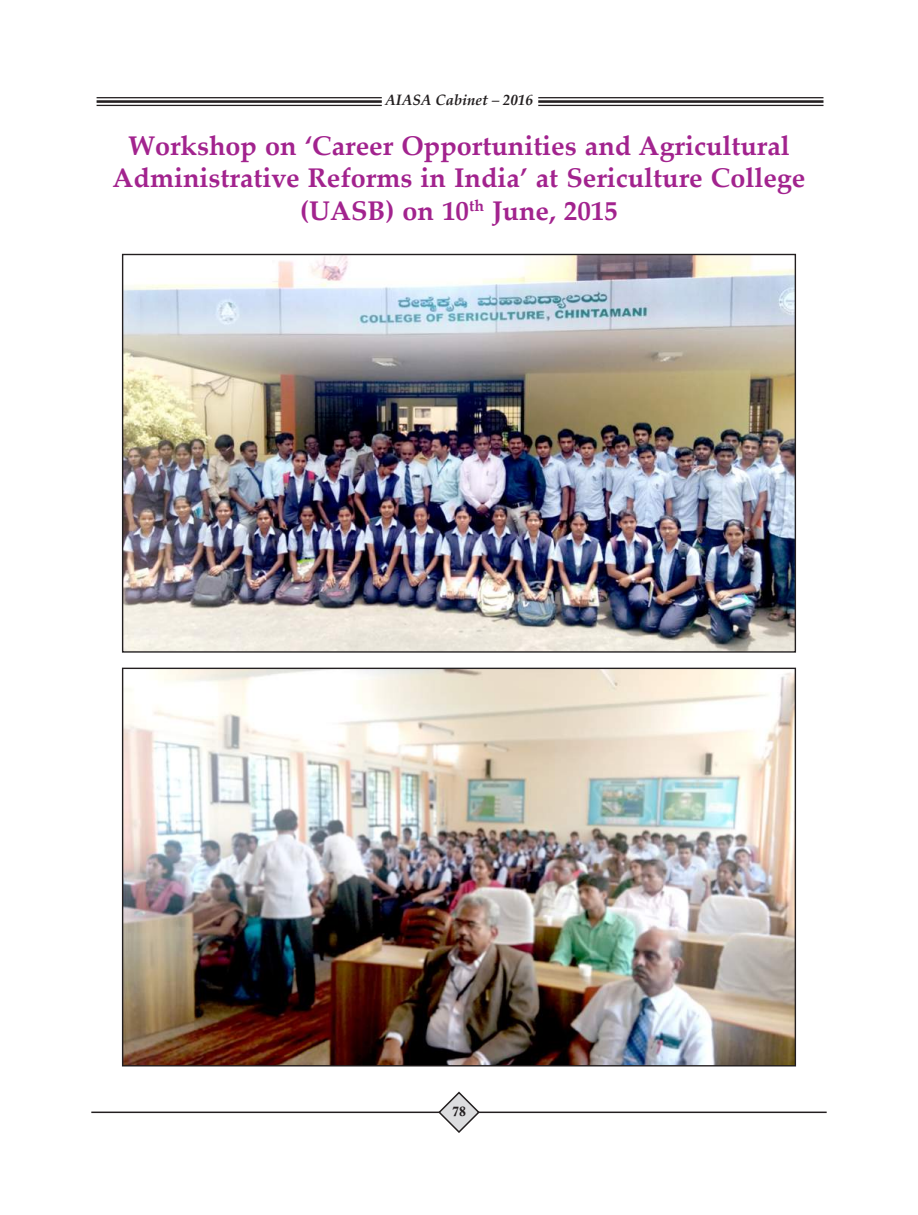
<style>
.page{position:relative;width:918px;height:1215px;background:#fff}
.page>*{position:absolute;margin:0;border:0;box-sizing:border-box;transform-origin:0 0}
.t1{font:700 27px/32.4px "Palatino Linotype";color:#a2238e;text-align:center}
.t2{font:italic 700 15px "Palatino Linotype";color:#231f20}
.t3{font:13.5px "Calis MT Bol";color:#231f20}
</style>
<div class="page">
<hr style="left:91px;top:1112px;width:736px;height:1px;background:#231f20">
<svg style="left:437px;top:1091px;width:44px;height:42px"></svg>
<hr style="left:97px;top:97px;width:285px;height:1px;background:#231f20">
<hr style="left:97px;top:100px;width:285px;height:3px;background:#231f20">
<hr style="left:97px;top:105px;width:285px;height:1px;background:#231f20">
<hr style="left:538px;top:97px;width:285px;height:1px;background:#231f20">
<hr style="left:538px;top:100px;width:285px;height:3px;background:#231f20">
<hr style="left:538px;top:105px;width:285px;height:1px;background:#231f20">
<img style="left:124px;top:670px;width:670px;height:395px">
<img style="left:124px;top:256px;width:670px;height:395px">
<p class="t2" style="left:385px;top:90px;width:149px">AIASA Cabinet – 2016</p>
<p class="t1" style="left:113px;top:128px;width:694px">Workshop on ‘Career Opportunities and Agricultural<br>Administrative Reforms in India’ at Sericulture College (UASB) on 10<sup>th</sup> June, 2015</p>
<p class="t3" style="left:452px;top:1104px;width:15px">78</p>
</div>
